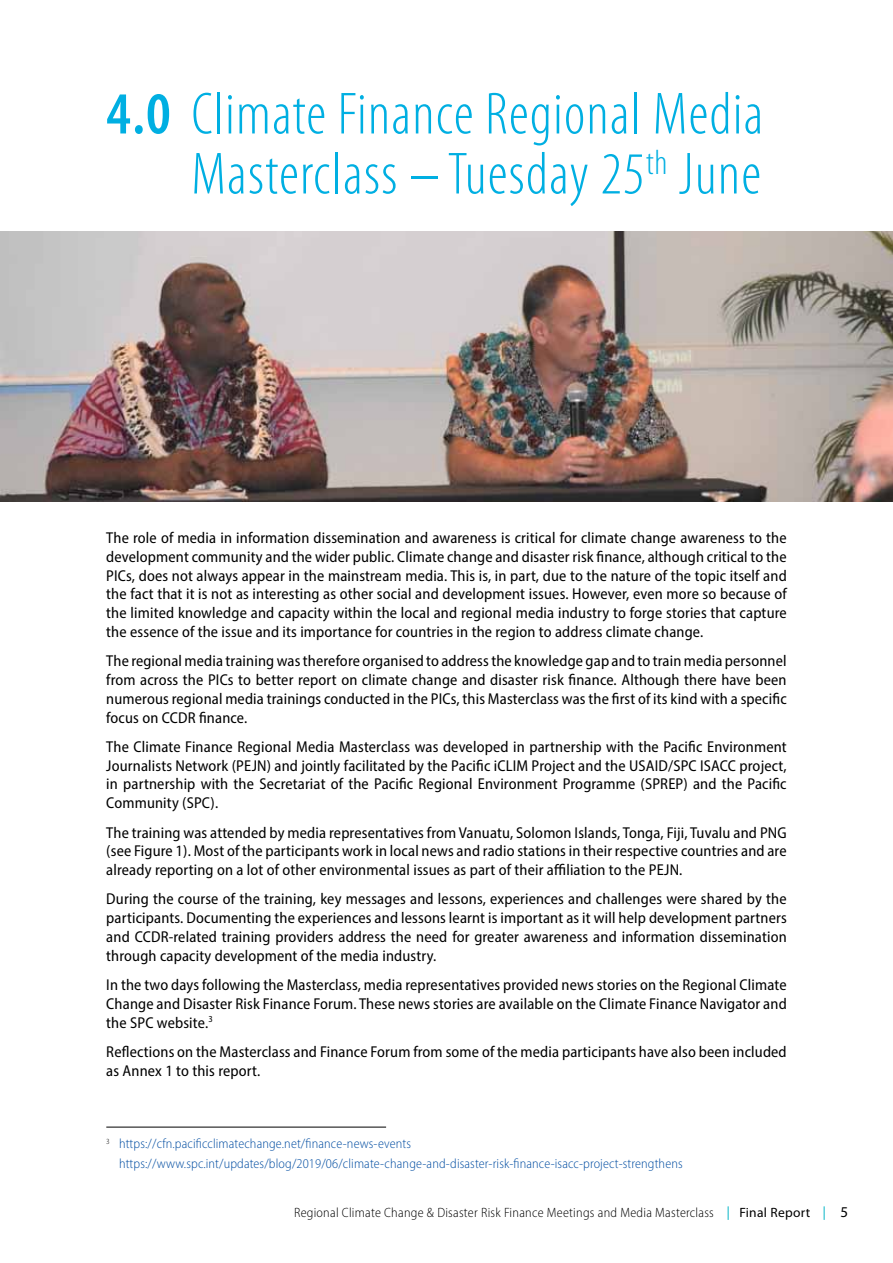
<style>
.page{position:relative;width:893px;height:1263px;background:#fff}
.page>*{position:absolute;margin:0;border:0;box-sizing:border-box;transform-origin:0 0}
.t1{font:300 condensed 60px/60px "Myriad Pro";letter-spacing:.02em;color:#00afe2;text-align:right}
.t2{font:semi-condensed 15.75px/18.8px "Myriad Pro";letter-spacing:.01em;color:#000;text-align:justify}
.t3{font:300 semi-condensed 13.5px/20px "Myriad Pro";letter-spacing:.01em;color:#034ea2}
.t4{font:300 semi-condensed 13.5px "Myriad Pro";letter-spacing:.02em;color:#000}
.s1{font-weight:600}
.s2{font-family:"Helvetica Neue";font-weight:400;font-stretch:normal;color:#00b4c5}
.s3{font-weight:400;font-stretch:normal}
.s4{font-weight:400;font-stretch:normal;font-size:15px}
</style>
<div class="page">
<img style="left:0;top:231px;width:893px;height:271px">
<hr style="left:106px;top:1127px;width:280px;height:1px;background:#000">
<h1 class="t1" style="left:106px;top:85px;width:658px"><span class="s1">4.0</span> Climate Finance Regional Media<br>Masterclass – Tuesday 25<sup>th</sup> June</h1>
<p class="t2" style="left:106px;top:528px;width:682px">The role of media in information dissemination and awareness is critical for climate change awareness to the development community and the wider public. Climate change and disaster risk finance, although critical to the PICs, does not always appear in the mainstream media. This is, in part, due to the nature of the topic itself and the fact that it is not as interesting as other social and development issues. However, even more so because of the limited knowledge and capacity within the local and regional media industry to forge stories that capture the essence of the issue and its importance for countries in the region to address climate change.</p>
<p class="t2" style="left:106px;top:651px;width:682px">The regional media training was therefore organised to address the knowledge gap and to train media personnel from across the PICs to better report on climate change and disaster risk finance. Although there have been numerous regional media trainings conducted in the PICs, this Masterclass was the first of its kind with a specific focus on CCDR finance.</p>
<p class="t2" style="left:106px;top:737px;width:682px">The Climate Finance Regional Media Masterclass was developed in partnership with the Pacific Environment Journalists Network (PEJN) and jointly facilitated by the Pacific iCLIM Project and the USAID/SPC ISACC project, in partnership with the Secretariat of the Pacific Regional Environment Programme (SPREP) and the Pacific Community (SPC).</p>
<p class="t2" style="left:106px;top:823px;width:682px">The training was attended by media representatives from Vanuatu, Solomon Islands, Tonga, Fiji, Tuvalu and PNG (see Figure 1). Most of the participants work in local news and radio stations in their respective countries and are already reporting on a lot of other environmental issues as part of their affiliation to the PEJN.</p>
<p class="t2" style="left:106px;top:889px;width:682px">During the course of the training, key messages and lessons, experiences and challenges were shared by the participants. Documenting the experiences and lessons learnt is important as it will help development partners and CCDR-related training providers address the need for greater awareness and information dissemination through capacity development of the media industry.</p>
<p class="t2" style="left:106px;top:975px;width:682px">In the two days following the Masterclass, media representatives provided news stories on the Regional Climate Change and Disaster Risk Finance Forum. These news stories are available on the Climate Finance Navigator and the SPC website.<sup>3</sup></p>
<p class="t2" style="left:106px;top:1042px;width:682px">Reflections on the Masterclass and Finance Forum from some of the media participants have also been included as Annex 1 to this report.</p>
<p class="t3" style="left:119px;top:1133px;width:565px;text-indent:-13px"><sup>3</sup> https://cfn.pacificclimatechange.net/finance-news-events https://www.spc.int/updates/blog/2019/06/climate-change-and-disaster-risk-finance-isacc-project-strengthens</p>
<p class="t4" style="left:294px;top:1204px;width:556px">Regional Climate Change &amp; Disaster Risk Finance Meetings and Media Masterclass <span class="s2">|</span> <span class="s3">Final Report</span> <span class="s2">|</span> <span class="s4">5</span></p>
</div>
